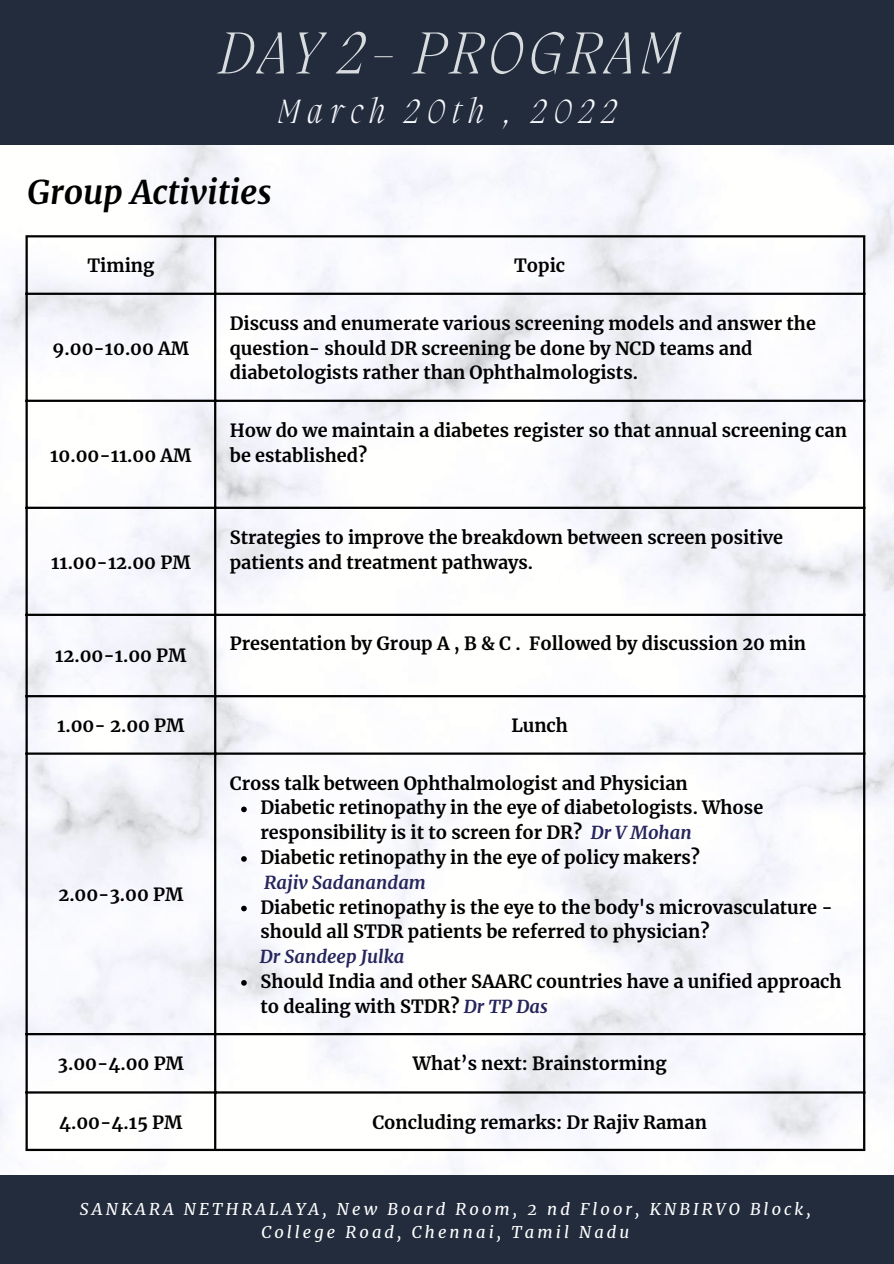
<style>
.page{position:relative;width:894px;height:1264px;background:#fff}
.page>*{position:absolute;margin:0;border:0;box-sizing:border-box;transform-origin:0 0}
.t1{font:italic 200 60.75px "Migra";letter-spacing:.08em;color:#d9dcdf}
.t2{font:italic 200 34.5px "Migra";letter-spacing:.21em;color:#f8f9fe}
.t3{font:italic 700 33px "Merriweather";color:#000}
.t4{font:700 18px/24.8px "Merriweather";color:#000}
.t5{font:italic 700 18px "Merriweather";color:#26255c}
.t6{font:italic 16.35px/22.5px "Merriweather";letter-spacing:.19em;color:#fefefe;text-align:center}
.s1{font-style:italic;color:#26255c}
</style>
<div class="page">
<img style="left:0;top:144px;width:893px;height:1030px">
<div style="left:0;top:0;width:893px;height:144px;background:#222c3d"></div>
<div style="left:0;top:1175px;width:893px;height:88px;background:#222c3d"></div>
<svg style="left:241px;top:806px;width:6px;height:6px"></svg>
<svg style="left:241px;top:856px;width:6px;height:5px"></svg>
<svg style="left:241px;top:905px;width:6px;height:6px"></svg>
<svg style="left:241px;top:980px;width:6px;height:5px"></svg>
<hr style="left:26px;top:237px;width:2px;height:911px;background:#000">
<hr style="left:214px;top:237px;width:2px;height:911px;background:#000">
<hr style="left:862px;top:237px;width:3px;height:911px;background:#000">
<hr style="left:26px;top:235px;width:839px;height:2px;background:#000">
<hr style="left:26px;top:293px;width:839px;height:2px;background:#000">
<hr style="left:26px;top:399px;width:839px;height:3px;background:#000">
<hr style="left:26px;top:506px;width:839px;height:3px;background:#000">
<hr style="left:26px;top:613px;width:839px;height:3px;background:#000">
<hr style="left:26px;top:695px;width:839px;height:2px;background:#000">
<hr style="left:26px;top:752px;width:839px;height:2px;background:#000">
<hr style="left:26px;top:1032px;width:839px;height:3px;background:#000">
<hr style="left:26px;top:1091px;width:839px;height:2px;background:#000">
<hr style="left:26px;top:1148px;width:839px;height:2px;background:#000">
<h1 class="t1" style="left:218px;top:24px;width:462px">DAY 2- PROGRAM</h1>
<h2 class="t2" style="left:277px;top:95px;width:341px">March 20th , 2022</h2>
<h3 class="t3" style="left:28px;top:171px;width:245px">Group Activities</h3>
<p class="t4" style="left:87px;top:253px;width:69px">Timing</p>
<p class="t4" style="left:514px;top:253px;width:53px">Topic</p>
<p class="t4" style="left:53px;top:336px;width:138px">9.00-10.00 AM</p>
<p class="t4" style="left:50px;top:443px;width:143px">10.00-11.00 AM</p>
<p class="t4" style="left:51px;top:550px;width:141px">11.00-12.00 PM</p>
<p class="t4" style="left:55px;top:643px;width:133px">12.00-1.00 PM</p>
<p class="t4" style="left:230px;top:311px;width:587px">Discuss and enumerate various screening models and answer the question- should DR screening be done by NCD teams and diabetologists rather than Ophthalmologists.</p>
<p class="t4" style="left:230px;top:418px;width:618px">How do we maintain a diabetes register so that annual screening can be established?</p>
<p class="t4" style="left:230px;top:525px;width:554px">Strategies to improve the breakdown between screen positive patients and treatment pathways.</p>
<p class="t4" style="left:230px;top:631px;width:577px">Presentation by Group A , B &amp; C . Followed by discussion 20 min</p>
<p class="t4" style="left:57px;top:713px;width:129px">1.00- 2.00 PM</p>
<p class="t4" style="left:511px;top:713px;width:58px">Lunch</p>
<p class="t4" style="left:58px;top:882px;width:126px">2.00-3.00 PM</p>
<p class="t4" style="left:230px;top:771px;width:459px">Cross talk between Ophthalmologist and Physician</p>
<p class="t4" style="left:260px;top:795px;width:504px">Diabetic retinopathy in the eye of diabetologists. Whose responsibility is it to screen for DR? <span class="s1">Dr V Mohan<br></span>Diabetic retinopathy in the eye of policy makers?</p>
<p class="t4" style="left:260px;top:894px;width:573px">Diabetic retinopathy is the eye to the body's microvasculature - should all STDR patients be referred to physician?</p>
<p class="t4" style="left:260px;top:969px;width:582px">Should India and other SAARC countries have a unified approach to dealing with STDR? <span class="s1">Dr TP Das</span></p>
<p class="t5" style="left:264px;top:871px;width:163px">Rajiv Sadanandam</p>
<p class="t5" style="left:260px;top:945px;width:146px">Dr Sandeep Julka</p>
<p class="t4" style="left:58px;top:1051px;width:127px">3.00-4.00 PM</p>
<p class="t4" style="left:412px;top:1051px;width:255px">What’s next: Brainstorming</p>
<p class="t4" style="left:59px;top:1109px;width:125px">4.00-4.15 PM</p>
<p class="t4" style="left:372px;top:1109px;width:336px">Concluding remarks: Dr Rajiv Raman</p>
<p class="t6" style="left:80px;top:1198px;width:732px">SANKARA NETHRALAYA, New Board Room, 2 nd Floor, KNBIRVO Block,<br>College Road, Chennai, Tamil Nadu</p>
</div>
